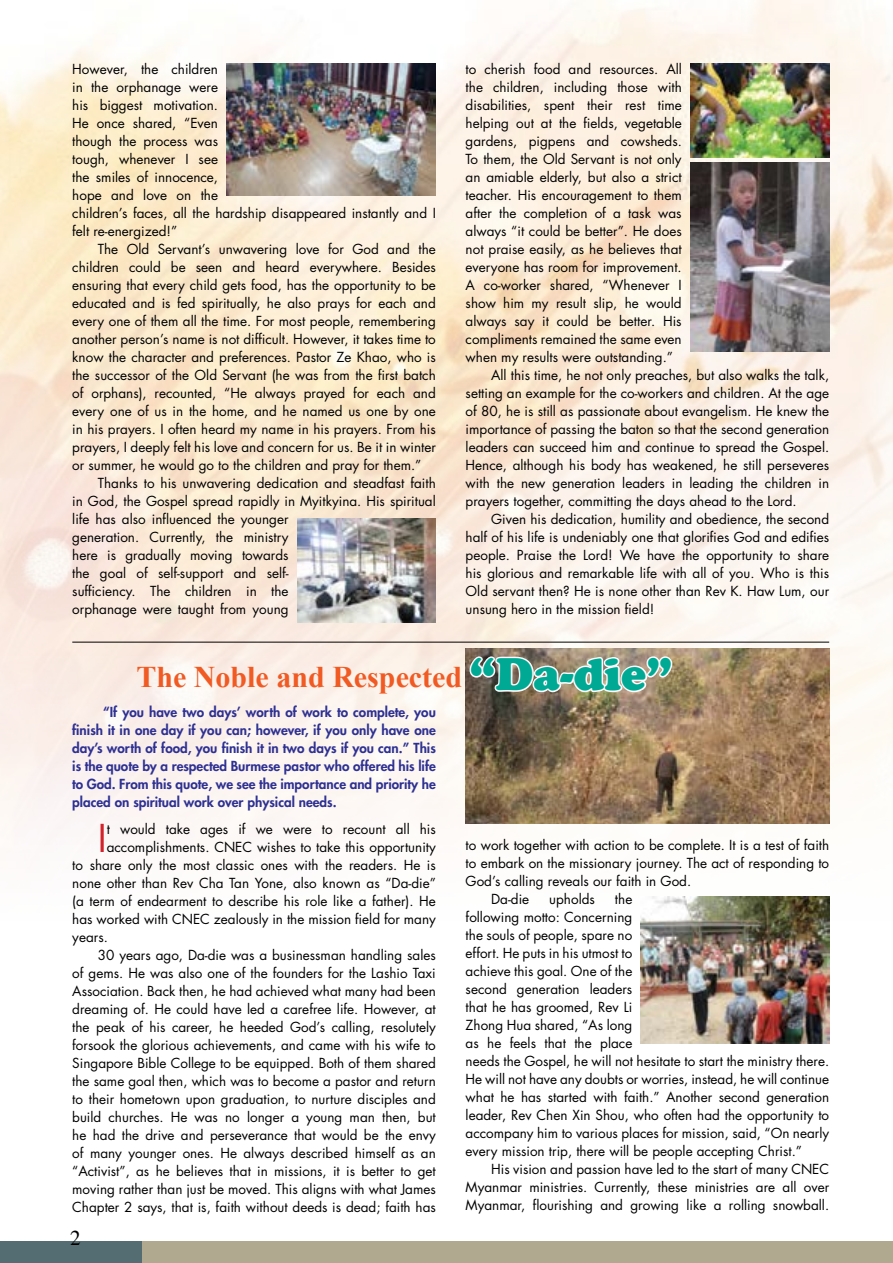
<style>
.page{position:relative;width:893px;height:1263px;background:#fff}
.page>*{position:absolute;margin:0;border:0;box-sizing:border-box;transform-origin:0 0}
.t1{font:37.35px "Futura";color:#d2232a}
.t2{font:700 30px "Times New Roman";color:#f15a22}
.t3{font:21px "Times";color:#000}
.t4{font:13.5px/18px "Futura";color:#000}
.t5{font:800 13.5px/18px "Futura";color:#2e3092;text-align:justify}
.s1{font-family:"Cooper Black Std";font-weight:400;font-size:45px;color:#00a994}
</style>
<div class="page">
<div style="left:0;top:1241px;width:893px;height:22px;background:#b0a990"></div>
<div style="left:0;top:1241px;width:141px;height:22px;background:#546d73"></div>
<img style="left:0;top:0;width:893px;height:1005px">
<img style="left:641px;top:897px;width:188px;height:146px">
<hr style="left:72px;top:642px;width:757px;height:1px;background:#000">
<img style="left:466px;top:648px;width:363px;height:175px">
<img style="left:227px;top:64px;width:209px;height:132px">
<img style="left:297px;top:518px;width:139px;height:105px">
<img style="left:690px;top:64px;width:139px;height:93px">
<img style="left:690px;top:162px;width:139px;height:190px">
<svg style="left:468px;top:655px;width:206px;height:39px"></svg>
<p class="t4" style="left:72px;top:60px;width:365px">However, the children<br>in the orphanage were<br>his biggest motivation.<br>He once shared, “Even<br>though the process was<br>tough, whenever I see<br>the smiles of innocence,<br>hope and love on the<br>children’s faces, all the hardship disappeared instantly and I felt re-energized!”</p>
<p class="t4" style="left:72px;top:240px;width:365px;text-align:justify;text-indent:26px">The Old Servant’s unwavering love for God and the children could be seen and heard everywhere. Besides ensuring that every child gets food, has the opportunity to be educated and is fed spiritually, he also prays for each and every one of them all the time. For most people, remembering another person’s name is not difficult. However, it takes time to know the character and preferences. Pastor Ze Khao, who is the successor of the Old Servant (he was from the first batch of orphans), recounted, “He always prayed for each and every one of us in the home, and he named us one by one in his prayers. I often heard my name in his prayers. From his prayers, I deeply felt his love and concern for us. Be it in winter or summer, he would go to the children and pray for them.”</p>
<p class="t4" style="left:72px;top:474px;width:365px;text-indent:26px">Thanks to his unwavering dedication and steadfast faith in God, the Gospel spread rapidly in Myitkyina. His spiritual life has also influenced the younger<br>generation. Currently, the ministry<br>here is gradually moving towards<br>the goal of self-support and self-<br>sufficiency. The children in the<br>orphanage were taught from young</p>
<p class="t4" style="left:466px;top:60px;width:218px">to cherish food and resources. All</p>
<p class="t4" style="left:466px;top:78px;width:218px">the children, including those with</p>
<p class="t4" style="left:466px;top:96px;width:218px">disabilities, spent their rest time</p>
<p class="t4" style="left:466px;top:114px;width:218px">helping out at the fields, vegetable</p>
<p class="t4" style="left:466px;top:132px;width:218px">gardens, pigpens and cowsheds.</p>
<p class="t4" style="left:466px;top:150px;width:218px">To them, the Old Servant is not only</p>
<p class="t4" style="left:466px;top:168px;width:218px">an amiable elderly, but also a strict</p>
<p class="t4" style="left:466px;top:186px;width:218px">teacher. His encouragement to them</p>
<p class="t4" style="left:466px;top:204px;width:218px">after the completion of a task was</p>
<p class="t4" style="left:466px;top:222px;width:218px">always “it could be better”. He does</p>
<p class="t4" style="left:466px;top:240px;width:218px">not praise easily, as he believes that</p>
<p class="t4" style="left:466px;top:258px;width:218px">everyone has room for improvement.</p>
<p class="t4" style="left:466px;top:276px;width:218px">A co-worker shared, “Whenever I</p>
<p class="t4" style="left:466px;top:294px;width:218px">show him my result slip, he would</p>
<p class="t4" style="left:466px;top:312px;width:218px">always say it could be better. His</p>
<p class="t4" style="left:466px;top:330px;width:218px">compliments remained the same even</p>
<p class="t4" style="left:466px;top:348px;width:209px">when my results were outstanding.”</p>
<p class="t4" style="left:491px;top:366px;width:340px">All this time, he not only preaches, but also walks the talk,</p>
<p class="t4" style="left:466px;top:384px;width:365px">setting an example for the co-workers and children. At the age</p>
<p class="t4" style="left:466px;top:402px;width:365px">of 80, he is still as passionate about evangelism. He knew the</p>
<p class="t4" style="left:466px;top:420px;width:365px">importance of passing the baton so that the second generation</p>
<p class="t4" style="left:466px;top:438px;width:365px">leaders can succeed him and continue to spread the Gospel.</p>
<p class="t4" style="left:466px;top:456px;width:365px">Hence, although his body has weakened, he still perseveres</p>
<p class="t4" style="left:466px;top:474px;width:365px">with the new generation leaders in leading the children in</p>
<p class="t4" style="left:466px;top:492px;width:333px">prayers together, committing the days ahead to the Lord.</p>
<p class="t4" style="left:491px;top:510px;width:340px">Given his dedication, humility and obedience, the second</p>
<p class="t4" style="left:466px;top:528px;width:365px">half of his life is undeniably one that glorifies God and edifies</p>
<p class="t4" style="left:466px;top:546px;width:365px">people. Praise the Lord! We have the opportunity to share</p>
<p class="t4" style="left:466px;top:564px;width:365px">his glorious and remarkable life with all of you. Who is this</p>
<p class="t4" style="left:466px;top:582px;width:365px">Old servant then? He is none other than Rev K. Haw Lum, our</p>
<p class="t4" style="left:466px;top:600px;width:190px">unsung hero in the mission field!</p>
<h2 class="t2" style="left:136px;top:656px;width:538px">The Noble and Respected <span class="s1">“Da-die”</span></h2>
<p class="t5" style="left:72px;top:703px;width:365px;text-indent:31px">“If you have two days’ worth of work to complete, you finish it in one day if you can; however, if you only have one day’s worth of food, you finish it in two days if you can.” This is the quote by a respected Burmese pastor who offered his life to God. From this quote, we see the importance and priority he placed on spiritual work over physical needs.</p>
<h1 class="t1" style="left:98px;top:812px;width:10px">I</h1>
<p class="t4" style="left:107px;top:819px;width:331px">t would take ages if we were to recount all his</p>
<p class="t4" style="left:107px;top:837px;width:331px">accomplishments. CNEC wishes to take this opportunity</p>
<p class="t4" style="left:72px;top:855px;width:365px">to share only the most classic ones with the readers. He is</p>
<p class="t4" style="left:72px;top:873px;width:365px">none other than Rev Cha Tan Yone, also known as “Da-die”</p>
<p class="t4" style="left:72px;top:891px;width:365px">(a term of endearment to describe his role like a father). He</p>
<p class="t4" style="left:72px;top:909px;width:365px">has worked with CNEC zealously in the mission field for many</p>
<p class="t4" style="left:72px;top:927px;width:37px">years.</p>
<p class="t4" style="left:98px;top:945px;width:339px">30 years ago, Da-die was a businessman handling sales</p>
<p class="t4" style="left:72px;top:963px;width:365px">of gems. He was also one of the founders for the Lashio Taxi</p>
<p class="t4" style="left:72px;top:981px;width:365px">Association. Back then, he had achieved what many had been</p>
<p class="t4" style="left:72px;top:999px;width:365px">dreaming of. He could have led a carefree life. However, at</p>
<p class="t4" style="left:72px;top:1017px;width:365px">the peak of his career, he heeded God’s calling, resolutely</p>
<p class="t4" style="left:72px;top:1035px;width:365px">forsook the glorious achievements, and came with his wife to</p>
<p class="t4" style="left:72px;top:1053px;width:365px">Singapore Bible College to be equipped. Both of them shared</p>
<p class="t4" style="left:72px;top:1071px;width:365px">the same goal then, which was to become a pastor and return</p>
<p class="t4" style="left:72px;top:1089px;width:365px">to their hometown upon graduation, to nurture disciples and</p>
<p class="t4" style="left:72px;top:1107px;width:365px">build churches. He was no longer a young man then, but</p>
<p class="t4" style="left:72px;top:1125px;width:365px">he had the drive and perseverance that would be the envy</p>
<p class="t4" style="left:72px;top:1143px;width:365px">of many younger ones. He always described himself as an</p>
<p class="t4" style="left:72px;top:1161px;width:365px">“Activist”, as he believes that in missions, it is better to get</p>
<p class="t4" style="left:72px;top:1179px;width:365px">moving rather than just be moved. This aligns with what James</p>
<p class="t4" style="left:72px;top:1197px;width:365px">Chapter 2 says, that is, faith without deeds is dead; faith has</p>
<h3 class="t3" style="left:70px;top:1218px;width:12px">2</h3>
<p class="t4" style="left:466px;top:836px;width:365px">to work together with action to be complete. It is a test of faith</p>
<p class="t4" style="left:466px;top:854px;width:365px">to embark on the missionary journey. The act of responding to</p>
<p class="t4" style="left:466px;top:872px;width:227px">God’s calling reveals our faith in God.</p>
<p class="t4" style="left:491px;top:890px;width:40px">Da-die</p>
<p class="t4" style="left:549px;top:890px;width:47px">upholds</p>
<p class="t4" style="left:466px;top:890px;width:365px;text-indent:149px">the<br>following motto: Concerning<br>the souls of people, spare no<br>effort. He puts in his utmost to<br>achieve this goal. One of the<br>second generation leaders<br>that he has groomed, Rev Li<br>Zhong Hua shared, “As long<br>as he feels that the place<br>needs the Gospel, he will not hesitate to start the ministry there.<br>He will not have any doubts or worries, instead, he will continue what he has started with faith.” Another second generation leader, Rev Chen Xin Shou, who often had the opportunity to accompany him to various places for mission, said, “On nearly every mission trip, there will be people accepting Christ.”</p>
<p class="t4" style="left:466px;top:1160px;width:365px;text-align:justify;text-indent:26px">His vision and passion have led to the start of many CNEC Myanmar ministries. Currently, these ministries are all over Myanmar, flourishing and growing like a rolling snowball.</p>
</div>
